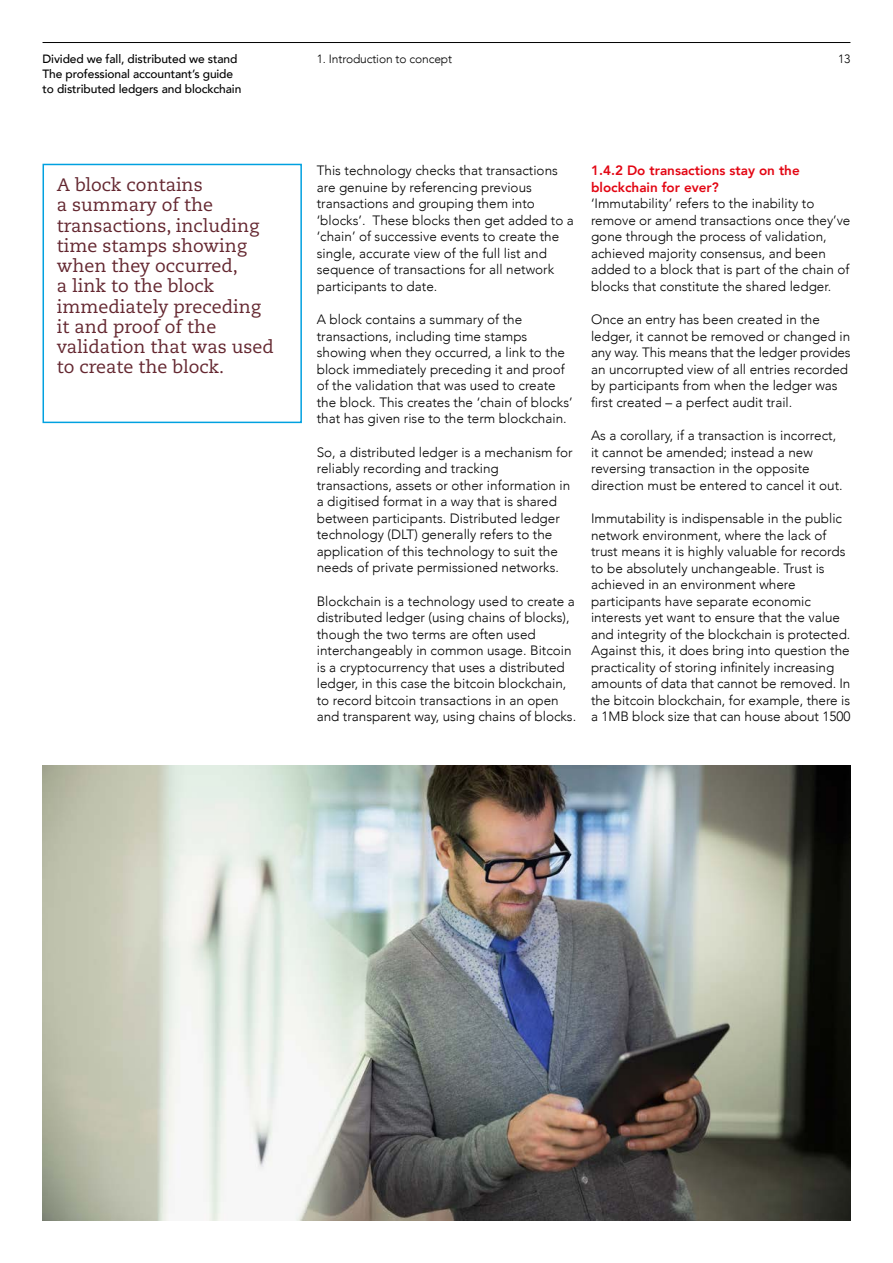
<style>
.page{position:relative;width:893px;height:1263px;background:#fff}
.page>*{position:absolute;margin:0;border:0;box-sizing:border-box;transform-origin:0 0}
.t1{font:18px/20.2px "Caecilia";color:#642730}
.t2{font:300 13.5px/16.5px "Avenir";color:#000}
.t3{font:800 13.5px/16.5px "Avenir";color:#e30613}
.t4{font:500 12px/15px "Avenir";letter-spacing:-.01em;color:#000}
.t5{font:300 12px "Avenir";letter-spacing:-.01em;color:#000}
</style>
<div class="page">
<hr style="left:43px;top:42px;width:807px;height:1px;background:#000">
<div style="left:43px;top:164px;width:259px;height:259px;border:2px solid #00a1e0"></div>
<img style="left:43px;top:765px;width:807px;height:455px">
<p class="t4" style="left:43px;top:51px;width:196px">Divided we fall, distributed we stand</p>
<p class="t5" style="left:838px;top:52px;width:14px">13</p>
<p class="t4" style="left:43px;top:66px;width:200px">The professional accountant’s guide to distributed ledgers and blockchain</p>
<p class="t5" style="left:317px;top:52px;width:137px">1. Introduction to concept</p>
<h1 class="t1" style="left:57px;top:175px;width:218px">A block contains<br>a summary of the transactions, including time stamps showing when they occurred,<br>a link to the block immediately preceding it and proof of the validation that was used to create the block.</h1>
<p class="t2" style="left:317px;top:162px;width:259px">This technology checks that transactions are genuine by referencing previous transactions and grouping them into ‘blocks’. These blocks then get added to a ‘chain’ of successive events to create the single, accurate view of the full list and sequence of transactions for all network participants to date.</p>
<p class="t2" style="left:317px;top:311px;width:257px">A block contains a summary of the transactions, including time stamps showing when they occurred, a link to the block immediately preceding it and proof of the validation that was used to create the block. This creates the ‘chain of blocks’ that has given rise to the term blockchain.</p>
<p class="t2" style="left:317px;top:444px;width:257px">So, a distributed ledger is a mechanism for reliably recording and tracking transactions, assets or other information in a digitised format in a way that is shared between participants. Distributed ledger technology (DLT) generally refers to the application of this technology to suit the needs of private permissioned networks.</p>
<p class="t2" style="left:317px;top:593px;width:261px">Blockchain is a technology used to create a distributed ledger (using chains of blocks), though the two terms are often used interchangeably in common usage. Bitcoin is a cryptocurrency that uses a distributed ledger, in this case the bitcoin blockchain, to record bitcoin transactions in an open and transparent way, using chains of blocks.</p>
<p class="t3" style="left:591px;top:162px;width:210px">1.4.2 Do transactions stay on the blockchain for ever?</p>
<p class="t2" style="left:591px;top:195px;width:261px">‘Immutability’ refers to the inability to remove or amend transactions once they’ve gone through the process of validation, achieved majority consensus, and been added to a block that is part of the chain of blocks that constitute the shared ledger.</p>
<p class="t2" style="left:591px;top:311px;width:261px">Once an entry has been created in the ledger, it cannot be removed or changed in any way. This means that the ledger provides an uncorrupted view of all entries recorded by participants from when the ledger was first created – a perfect audit trail.</p>
<p class="t2" style="left:591px;top:427px;width:253px">As a corollary, if a transaction is incorrect, it cannot be amended; instead a new reversing transaction in the opposite direction must be entered to cancel it out.</p>
<p class="t2" style="left:591px;top:510px;width:261px">Immutability is indispensable in the public network environment, where the lack of trust means it is highly valuable for records to be absolutely unchangeable. Trust is achieved in an environment where participants have separate economic interests yet want to ensure that the value and integrity of the blockchain is protected.<br>Against this, it does bring into question the practicality of storing infinitely increasing amounts of data that cannot be removed. In the bitcoin blockchain, for example, there is a 1MB block size that can house about 1500</p>
</div>
